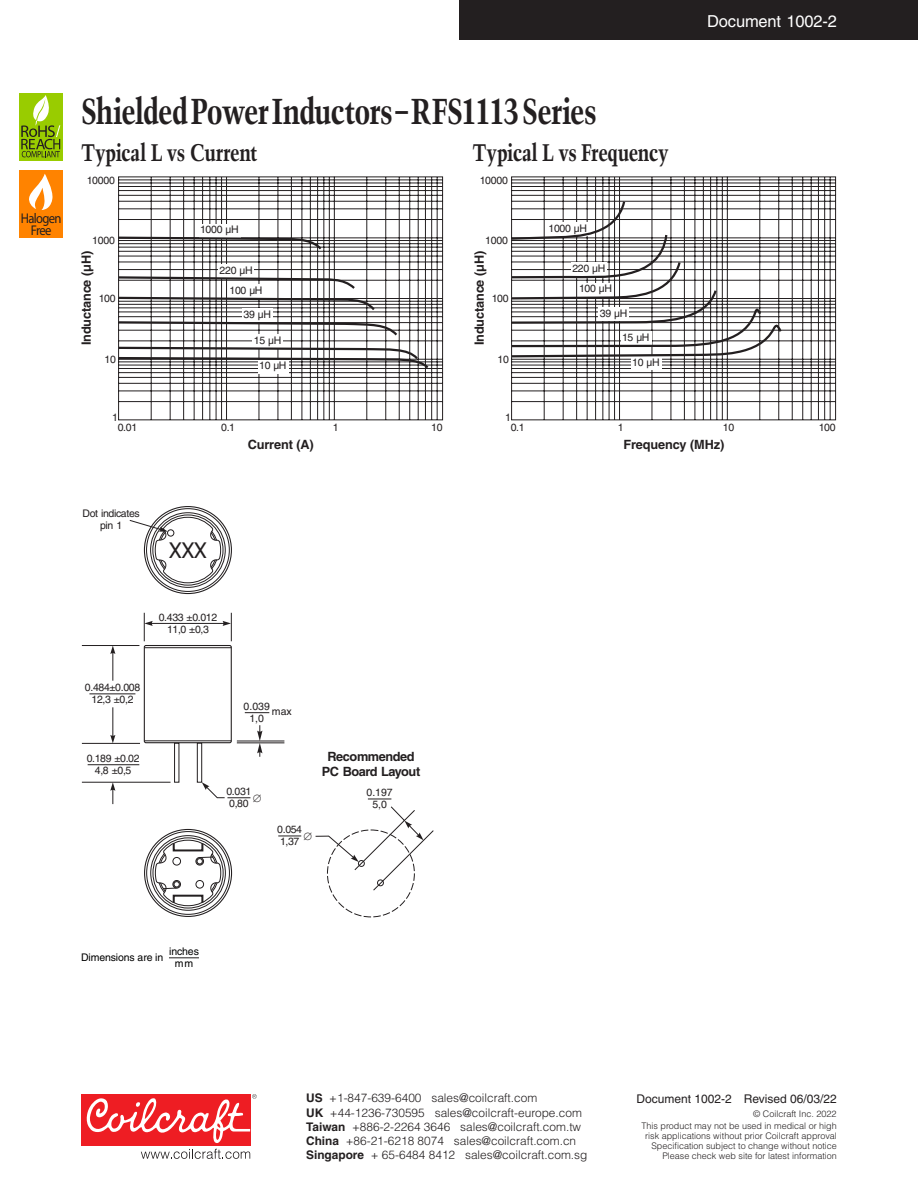
<style>
.page{position:relative;width:918px;height:1188px;background:#fff}
.page>*{position:absolute;margin:0;border:0;box-sizing:border-box;transform-origin:0 0}
.t1{font:700 condensed 36px "Trump Mediaeval";letter-spacing:-.03em;color:#231f20}
.Subhead_-_16_Point_T{font:700 condensed 24px "Trump Mediaeval";letter-spacing:-.015em;color:#231f20}
.t2{font:21.45px "Tahoma";color:#231f20}
.t3{font:16.5px "Helvetica";letter-spacing:-.01em;color:#fff}
.t4{font:14.1px/11.7px "Myriad Pro";letter-spacing:-.055em;color:#231f20;text-align:center;scale:.9 1}
.t5{font:700 12.75px "Helvetica";letter-spacing:-.01em;color:#231f20}
.t6{font:700 12.75px/15.1px "Helvetica";letter-spacing:-.035em;color:#231f20;text-align:center}
.t7{font:12px "Helvetica";color:#231f20}
.t8{font:300 11.85px/14.1px "Helvetica";color:#231f20}
.t9{font:10.5px/12.1px "Helvetica";letter-spacing:-.03em;color:#231f20;text-align:center}
.Dimensions{font:10.5px/12px "Helvetica";letter-spacing:-.01em;color:#000;text-align:center}
.t10{font:300 9px/9.9px "Helvetica";color:#231f20;text-align:right}
.s1{font-weight:700}
</style>
<div class="page">
<div style="left:459px;top:0;width:459px;height:40px;background:#231f20"></div>
<div style="left:81px;top:1094px;width:169px;height:51px;background:#ee1d23"></div>
<svg style="left:141px;top:1149px;width:109px;height:10px"></svg>
<svg style="left:86px;top:1094px;width:171px;height:49px"></svg>
<div style="left:19px;top:171px;width:44px;height:67px;background:#ff8300"></div>
<svg style="left:29px;top:174px;width:24px;height:36px"></svg>
<div style="left:19px;top:93px;width:44px;height:67px;background:#9c0"></div>
<svg style="left:21px;top:95px;width:39px;height:62px"></svg>
<hr style="left:169px;top:957px;width:30px;height:1px;background:#231f20">
<div style="left:144px;top:645px;width:88px;height:98px;border:1px solid #231f20;border-radius:2px"></div>
<hr style="left:144px;top:740px;width:87px;height:1px;background:#231f20">
<hr style="left:144px;top:647px;width:87px;height:1px;background:#231f20">
<div style="left:174px;top:743px;width:5px;height:40px;border:1px solid #231f20"></div>
<svg style="left:197px;top:743px;width:5px;height:40px"></svg>
<hr style="left:82px;top:743px;width:58px;height:1px;background:#231f20">
<hr style="left:150px;top:623px;width:76px;height:1px;background:#231f20">
<svg style="left:144px;top:613px;width:9px;height:28px"></svg>
<hr style="left:82px;top:782px;width:89px;height:1px;background:#231f20">
<svg style="left:223px;top:613px;width:9px;height:28px"></svg>
<hr style="left:82px;top:645px;width:57px;height:1px;background:#231f20">
<hr style="left:89px;top:693px;width:46px;height:1px;background:#231f20">
<hr style="left:88px;top:764px;width:51px;height:1px;background:#231f20">
<svg style="left:368px;top:799px;width:23px;height:1px"></svg>
<hr style="left:112px;top:651px;width:1px;height:30px;background:#231f20">
<svg style="left:110px;top:646px;width:5px;height:8px"></svg>
<hr style="left:112px;top:707px;width:1px;height:31px;background:#231f20">
<svg style="left:110px;top:735px;width:5px;height:8px"></svg>
<svg style="left:110px;top:782px;width:5px;height:22px"></svg>
<svg style="left:129px;top:508px;width:101px;height:84px"></svg>
<svg style="left:146px;top:831px;width:84px;height:84px"></svg>
<hr style="left:237px;top:741px;width:47px;height:1px;background:#231f20">
<svg style="left:257px;top:725px;width:5px;height:32px"></svg>
<svg style="left:245px;top:712px;width:24px;height:1px"></svg>
<hr style="left:237px;top:742px;width:47px;height:1px;background:#231f20">
<svg style="left:511px;top:176px;width:325px;height:245px"></svg>
<div style="left:631px;top:356px;width:30px;height:14px;background:#fff"></div>
<svg style="left:511px;top:199px;width:273px;height:160px"></svg>
<svg style="left:118px;top:176px;width:325px;height:245px"></svg>
<div style="left:258px;top:360px;width:30px;height:13px;background:#fff"></div>
<div style="left:199px;top:224px;width:42px;height:13px;background:#fff"></div>
<svg style="left:118px;top:235px;width:313px;height:136px"></svg>
<svg style="left:202px;top:782px;width:49px;height:17px"></svg>
<svg style="left:278px;top:806px;width:156px;height:85px"></svg>
<h3 class="t3" style="left:707px;top:11px;width:131px">Document 1002-2</h3>
<h3 class="t4" style="left:21px;top:213px;width:47px">Halogen<br>Free</h3>
<h1 class="t1" style="left:81px;top:88px;width:517px">Shielded Power Inductors – RFS1113 Series</h1>
<p class="Subhead_-_16_Point_T" style="left:81px;top:138px;width:178px">Typical L vs Current</p>
<p class="Subhead_-_16_Point_T" style="left:472px;top:138px;width:198px">Typical L vs Frequency</p>
<p class="t9" style="left:87px;top:175px;width:30px">10000</p>
<p class="t9" style="left:480px;top:175px;width:30px">10000</p>
<p class="t9" style="left:92px;top:234px;width:24px">1000</p>
<p class="t9" style="left:200px;top:224px;width:40px">1000 µH</p>
<p class="t9" style="left:485px;top:234px;width:24px">1000</p>
<p class="t9" style="left:549px;top:222px;width:40px">1000 µH</p>
<p class="t5" style="left:79px;top:345px;width:96px;rotate:-90deg">Inductance (µH)</p>
<p class="t9" style="left:99px;top:292px;width:18px">100</p>
<p class="t9" style="left:220px;top:264px;width:34px">220 µH</p>
<p class="t9" style="left:244px;top:308px;width:29px">39 µH</p>
<p class="t9" style="left:254px;top:334px;width:29px">15 µH</p>
<p class="t9" style="left:229px;top:284px;width:34px">100 µH</p>
<p class="t5" style="left:472px;top:345px;width:96px;rotate:-90deg">Inductance (µH)</p>
<p class="t9" style="left:492px;top:292px;width:18px">100</p>
<p class="t9" style="left:572px;top:262px;width:34px">220 µH</p>
<p class="t9" style="left:600px;top:307px;width:29px">39 µH</p>
<p class="t9" style="left:579px;top:283px;width:34px">100 µH</p>
<p class="t9" style="left:622px;top:331px;width:29px">15 µH</p>
<p class="t9" style="left:105px;top:353px;width:13px">10</p>
<p class="t9" style="left:259px;top:360px;width:29px">10 µH</p>
<p class="t9" style="left:498px;top:353px;width:13px">10</p>
<p class="t9" style="left:632px;top:356px;width:29px">10 µH</p>
<p class="t9" style="left:112px;top:411px;width:7px">1</p>
<p class="t9" style="left:505px;top:411px;width:7px">1</p>
<p class="t9" style="left:118px;top:421px;width:21px">0.01</p>
<p class="t9" style="left:221px;top:421px;width:16px">0.1</p>
<p class="t9" style="left:333px;top:421px;width:7px">1</p>
<p class="t9" style="left:431px;top:421px;width:13px">10</p>
<p class="t5" style="left:248px;top:437px;width:68px">Current (A)</p>
<p class="t9" style="left:511px;top:421px;width:16px">0.1</p>
<p class="t9" style="left:618px;top:421px;width:7px">1</p>
<p class="t9" style="left:723px;top:421px;width:13px">10</p>
<p class="t9" style="left:819px;top:421px;width:18px">100</p>
<p class="t5" style="left:623px;top:437px;width:102px">Frequency (MHz)</p>
<p class="t9" style="left:83px;top:507px;width:59px">Dot indicates pin 1</p>
<p class="t2" style="left:169px;top:536px;width:39px">XXX</p>
<p class="t9" style="left:159px;top:611px;width:60px">0.433 ±0.012<br>11,0 ±0,3</p>
<p class="t9" style="left:85px;top:681px;width:57px">0.484±0.008<br>12,3 ±0,2</p>
<p class="t9" style="left:87px;top:752px;width:54px">0.189 ±0.02<br>4,8 ±0,5</p>
<p class="t9" style="left:244px;top:700px;width:28px">0.039<br>1,0</p>
<p class="t9" style="left:272px;top:705px;width:21px">max</p>
<p class="t9" style="left:226px;top:785px;width:26px;text-align:left">0.031<br>0,80</p>
<p class="t9" style="left:277px;top:823px;width:26px;text-align:left">0.054<br>1,37</p>
<p class="t6" style="left:322px;top:749px;width:100px">Recommended<br>PC Board Layout</p>
<p class="t9" style="left:367px;top:787px;width:28px">0.197<br>5,0</p>
<p class="Dimensions" style="left:81px;top:951px;width:84px">Dimensions are in</p>
<p class="Dimensions" style="left:169px;top:945px;width:31px">inches mm</p>
<p class="t8" style="left:306px;top:1091px;width:283px"><span class="s1">US</span> +1-847-639-6400 sales@coilcraft.com<br><span class="s1">UK</span> +44-1236-730595 sales@coilcraft-europe.com <span class="s1">Taiwan</span> +886-2-2264 3646 sales@coilcraft.com.tw <span class="s1">China</span> +86-21-6218 8074 sales@coilcraft.com.cn <span class="s1">Singapore</span> + 65-6484 8412 sales@coilcraft.com.sg</p>
<p class="t7" style="left:637px;top:1092px;width:202px">Document 1002-2 Revised 06/03/22</p>
<p class="t10" style="left:642px;top:1108px;width:197px;line-height:11.4px">© Coilcraft Inc. 2022<br>This product may not be used in medical or high</p>
<p class="t10" style="left:645px;top:1131px;width:196px">risk applications without prior Coilcraft approval.<br>Specification subject to change without notice.<br>Please check web site for latest information.</p>
</div>
